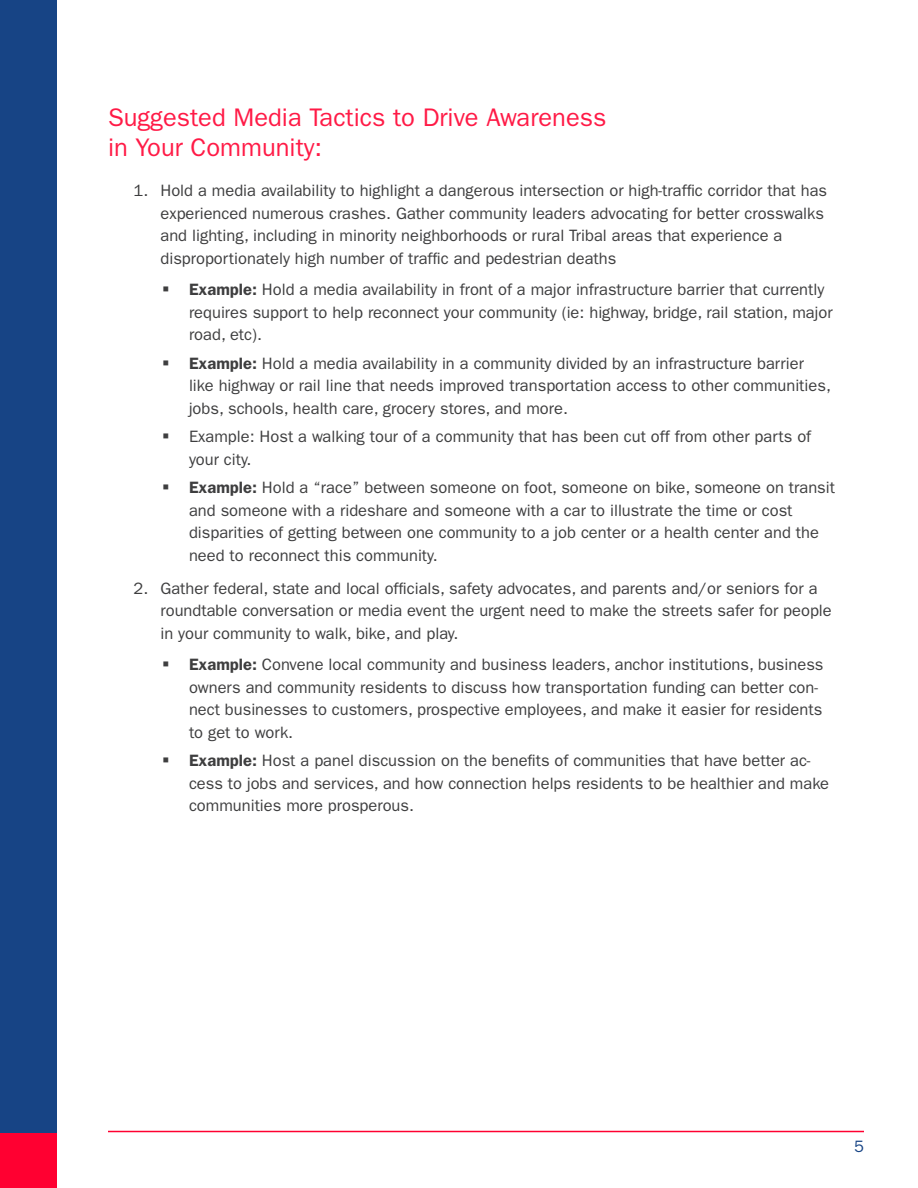
<style>
.page{position:relative;width:918px;height:1188px;background:#fff}
.page>*{position:absolute;margin:0;border:0;box-sizing:border-box;transform-origin:0 0}
.head_1{font:25.5px/30px "ITC Franklin Gothic Std";color:#ff1a46}
.t1{font:16.5px/22.5px "ITC Franklin Gothic Std";color:#3e3e3f}
.t2{font:16.5px "ITC Franklin Gothic Std";color:#174485}
.s1{font-weight:600}
</style>
<div class="page">
<hr style="left:108px;top:1131px;width:756px;height:1px;background:#ff0031">
<div style="left:0;top:48px;width:57px;height:1140px;background:#ff0031"></div>
<div style="left:0;top:0;width:57px;height:1133px;background:#174485"></div>
<p class="head_1" style="left:108px;top:102px;width:500px">Suggested Media Tactics to Drive Awareness in Your Community:</p>
<p class="t1" style="left:160px;top:180px;width:668px;text-indent:-27px">1. Hold a media availability to highlight a dangerous intersection or high-traffic corridor that has experienced numerous crashes. Gather community leaders advocating for better crosswalks and lighting, including in minority neighborhoods or rural Tribal areas that experience a disproportionately high number of traffic and pedestrian deaths</p>
<p class="t1" style="left:189px;top:279px;width:645px;text-indent:-27px">▪ <span class="s1">Example:</span> Hold a media availability in front of a major infrastructure barrier that currently requires support to help reconnect your community (ie: highway, bridge, rail station, major road, etc).</p>
<p class="t1" style="left:189px;top:352px;width:644px;text-indent:-27px">▪ <span class="s1">Example:</span> Hold a media availability in a community divided by an infrastructure barrier like highway or rail line that needs improved transportation access to other communities, jobs, schools, health care, grocery stores, and more.</p>
<p class="t1" style="left:189px;top:426px;width:624px;text-indent:-27px">▪ Example: Host a walking tour of a community that has been cut off from other parts of your city.</p>
<p class="t1" style="left:189px;top:477px;width:648px;text-indent:-27px">▪ <span class="s1">Example:</span> Hold a “race” between someone on foot, someone on bike, someone on transit and someone with a rideshare and someone with a car to illustrate the time or cost disparities of getting between one community to a job center or a health center and the need to reconnect this community.</p>
<p class="t1" style="left:160px;top:577px;width:673px;text-indent:-27px">2. Gather federal, state and local officials, safety advocates, and parents and/or seniors for a roundtable conversation or media event the urgent need to make the streets safer for people in your community to walk, bike, and play.</p>
<p class="t1" style="left:189px;top:654px;width:636px;text-indent:-27px">▪ <span class="s1">Example:</span> Convene local community and business leaders, anchor institutions, business owners and community residents to discuss how transportation funding can better con&shy;nect businesses to customers, prospective employees, and make it easier for residents to get to work.</p>
<p class="t1" style="left:189px;top:750px;width:642px;text-indent:-27px">▪ <span class="s1">Example:</span> Host a panel discussion on the benefits of communities that have better ac&shy;cess to jobs and services, and how connection helps residents to be healthier and make communities more prosperous.</p>
<p class="t2" style="left:854px;top:1137px;width:11px">5</p>
</div>
